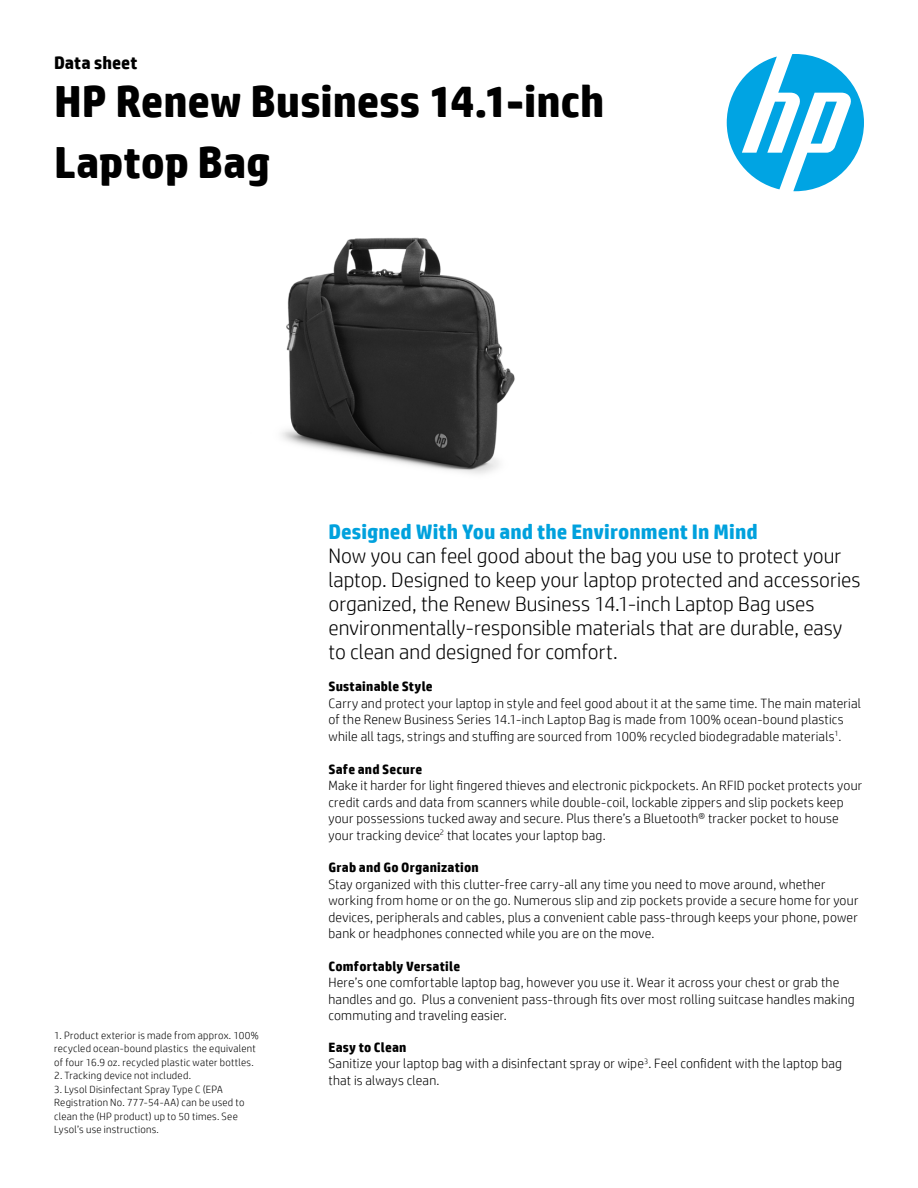
<style>
.page{position:relative;width:918px;height:1188px;background:#fff}
.page>*{position:absolute;margin:0;border:0;box-sizing:border-box;transform-origin:0 0}
.t1{font:700 45px/61.5px "HP Simplified";color:#000}
.t2{font:300 21px/24px "HP Simplified";color:#000}
.t3{font:700 21px "HP Simplified";letter-spacing:.005em;color:#00a1dd}
.t4{font:700 18px "HP Simplified";color:#000}
.t5{font:300 13.5px/16.5px "HP Simplified";letter-spacing:.015em;color:#000}
.t6{font:700 13.5px "HP Simplified";letter-spacing:.015em;color:#000}
.t7{font:300 10.5px/13.5px "HP Simplified";letter-spacing:.025em;color:#000}
.s1{font-weight:700}
</style>
<div class="page">
<svg style="left:727px;top:54px;width:137px;height:137px"></svg>
<img style="left:281px;top:237px;width:234px;height:237px">
<h3 class="t4" style="left:54px;top:52px;width:85px">Data sheet</h3>
<h1 class="t1" style="left:54px;top:70px;width:552px">HP Renew Business 14.1-inch<br>Laptop Bag</h1>
<p class="t7" style="left:54px;top:1028px;width:206px">1. Product exterior is made from approx. 100% recycled ocean-bound plastics the equivalent of four 16.9 oz. recycled plastic water bottles.</p>
<p class="t7" style="left:54px;top:1069px;width:138px">2. Tracking device not included.</p>
<p class="t7" style="left:54px;top:1082px;width:192px">3. Lysol Disinfectant Spray Type C (EPA Registration No. 777-54-AA) can be used to clean the (HP product) up to 50 times. See Lysol’s use instructions.</p>
<h2 class="t3" style="left:328px;top:519px;width:431px">Designed With You and the Environment In Mind</h2>
<p class="t2" style="left:328px;top:543px;width:534px">Now you can feel good about the bag you use to protect your laptop. Designed to keep your laptop protected and accessories organized, the Renew Business 14.1-inch Laptop Bag uses environmentally-responsible materials that are durable, easy to clean and designed for comfort.</p>
<p class="t6" style="left:328px;top:679px;width:106px">Sustainable Style</p>
<p class="t5" style="left:328px;top:695px;width:534px">Carry and protect your laptop in style and feel good about it at the same time. The main material of the Renew Business Series 14.1-inch Laptop Bag is made from 100% ocean-bound plastics while all tags, strings and stuffing are sourced from 100% recycled biodegradable materials<sup>1</sup>.</p>
<p class="t6" style="left:328px;top:761px;width:95px">Safe and Secure</p>
<p class="t5" style="left:328px;top:777px;width:535px">Make it harder for light fingered thieves and electronic pickpockets. An RFID pocket protects your credit cards and data from scanners while double-coil, lockable zippers and slip pockets keep your possessions tucked away and secure. Plus there’s a Bluetooth® tracker pocket to house your tracking device<sup>2</sup> that locates your laptop bag.</p>
<p class="t6" style="left:328px;top:860px;width:152px">Grab and Go Organization</p>
<p class="t5" style="left:328px;top:876px;width:531px">Stay organized with this clutter-free carry-all any time you need to move around, whether working from home or on the go. Numerous slip and zip pockets provide a secure home for your devices, peripherals and cables, plus a convenient cable pass-through keeps your phone, power bank or headphones connected while you are on the move.</p>
<p class="t6" style="left:328px;top:958px;width:133px">Comfortably Versatile</p>
<p class="t5" style="left:328px;top:974px;width:528px">Here’s one comfortable laptop bag, however you use it. Wear it across your chest or grab the handles and go. Plus a convenient pass-through fits over most rolling suitcase handles making commuting and traveling easier.</p>
<p class="t5" style="left:328px;top:1039px;width:515px"><span class="s1">Easy to Clean<br></span>Sanitize your laptop bag with a disinfectant spray or wipe<sup>3</sup>. Feel confident with the laptop bag that is always clean.</p>
</div>
